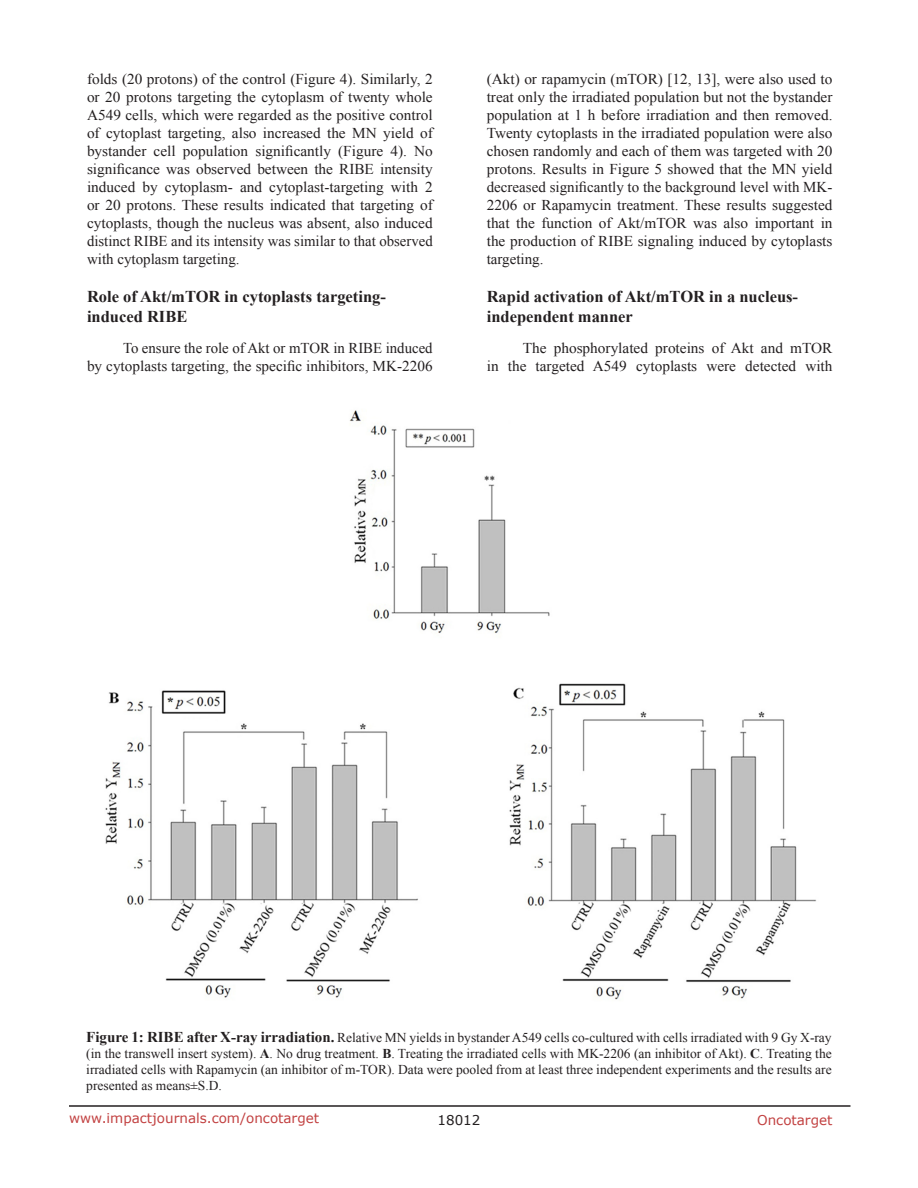
<style>
.page{position:relative;width:918px;height:1188px;background:#fff}
.page>*{position:absolute;margin:0;border:0;box-sizing:border-box;transform-origin:0 0}
.SubHeading{font:700 16.5px/19.8px "Times New Roman";color:#231f20}
.BodyText{font:15px/18px "Times New Roman";color:#231f20;text-align:justify}
.figuretext{font:13.5px/16.2px "Times New Roman";color:#231f20;text-align:justify}
.t1{font:13.5px "Verdana";color:#c24141}
.t2{font:13.5px "Verdana";color:#231f20}
.s1{font-weight:700;font-size:15px}
.s2{font-weight:700}
</style>
<div class="page">
<hr style="left:69px;top:1105px;width:781px;height:2px;background:#231f20">
<img style="left:105px;top:410px;width:711px;height:590px">
<p class="BodyText" style="left:87px;top:70px;width:347px">folds (20 protons) of the control (Figure 4). Similarly, 2 or 20 protons targeting the cytoplasm of twenty whole A549 cells, which were regarded as the positive control of cytoplast targeting, also increased the MN yield of bystander cell population significantly (Figure 4). No significance was observed between the RIBE intensity induced by cytoplasm- and cytoplast-targeting with 2 or 20 protons. These results indicated that targeting of cytoplasts, though the nucleus was absent, also induced distinct RIBE and its intensity was similar to that observed with cytoplasm targeting.</p>
<p class="SubHeading" style="left:87px;top:286px;width:300px">Role of Akt/mTOR in cytoplasts targeting&shy;induced RIBE</p>
<p class="BodyText" style="left:87px;top:339px;width:347px;text-align:right">To ensure the role of Akt or mTOR in RIBE induced<br>by cytoplasts targeting, the specific inhibitors, MK-2206</p>
<p class="BodyText" style="left:487px;top:70px;width:347px">(Akt) or rapamycin (mTOR) [12, 13], were also used to treat only the irradiated population but not the bystander population at 1 h before irradiation and then removed.<br>Twenty cytoplasts in the irradiated population were also chosen randomly and each of them was targeted with 20 protons. Results in Figure 5 showed that the MN yield decreased significantly to the background level with MK-2206 or Rapamycin treatment. These results suggested that the function of Akt/mTOR was also important in the production of RIBE signaling induced by cytoplasts targeting.</p>
<p class="SubHeading" style="left:487px;top:286px;width:313px">Rapid activation of Akt/mTOR in a nucleus&shy;independent manner</p>
<p class="BodyText" style="left:487px;top:339px;width:347px;text-align:right">The phosphorylated proteins of Akt and mTOR<br>in the targeted A549 cytoplasts were detected with</p>
<p class="figuretext" style="left:86px;top:1029px;width:747px"><span class="s1">Figure 1: RIBE after X-ray irradiation.</span> Relative MN yields in bystander A549 cells co-cultured with cells irradiated with 9 Gy X-ray (in the transwell insert system). <span class="s2">A</span>. No drug treatment. <span class="s2">B</span>. Treating the irradiated cells with MK-2206 (an inhibitor of Akt). <span class="s2">C</span>. Treating the irradiated cells with Rapamycin (an inhibitor of m-TOR). Data were pooled from at least three independent experiments and the results are presented as means±S.D.</p>
<p class="t1" style="left:69px;top:1109px;width:252px">www.impactjournals.com/oncotarget</p>
<p class="t2" style="left:438px;top:1111px;width:44px">18012</p>
<p class="t1" style="left:757px;top:1111px;width:77px">Oncotarget</p>
</div>
